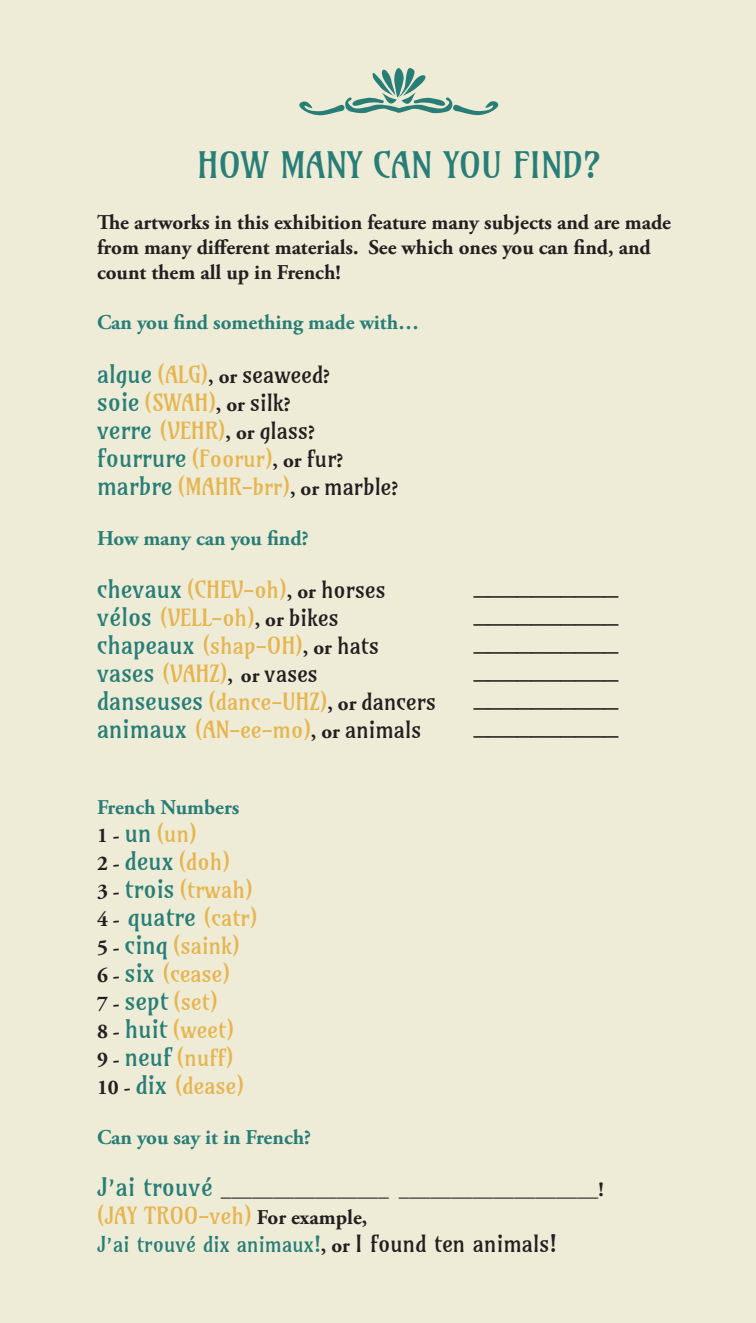
<style>
.page{position:relative;width:756px;height:1323px;background:#eeecd7}
.page>*{position:absolute;margin:0;border:0;box-sizing:border-box;transform-origin:0 0}
.t1{font:35px "Amarante";color:#287e77}
.t2{font:24.5px "Amarante";color:#231f20}
.t3{font:24.5px "Amarante";color:#287e77}
.t4{font:22.75px "Amarante";color:#e6b550}
.t5{font:22.75px "Amarante";color:#231f20}
.t6{font:700 21px/25.2px "Adobe Garamond Pro";color:#231f20}
.t7{font:700 21px "Adobe Garamond Pro";color:#287e77}
.t8{font:21px "Amarante";color:#287e77}
.s1{font-size:24.5px;color:#287e77}
.s2{color:#e6b550}
.s3{font-family:"Adobe Garamond Pro";font-weight:700;font-size:21px}
.s4{font-family:"Adobe Garamond Pro";font-weight:700;font-size:21px;color:#231f20}
.s5{color:#231f20}
.s6{font-size:22.75px;color:#e6b550}
.s7{font-size:22.75px;color:#231f20}
.s8{font-family:"Amarante";font-weight:400;font-size:24.5px;color:#287e77}
.s9{font-family:"Adobe Garamond Pro";font-weight:700;color:#231f20}
</style>
<div class="page">
<svg style="left:299px;top:68px;width:200px;height:48px"></svg>
<p class="t1" style="left:197px;top:144px;width:405px">HOW MANY CAN YOU FIND?</p>
<p class="t6" style="left:97px;top:210px;width:576px">The artworks in this exhibition feature many subjects and are made from many different materials. See which ones you can find, and count them all up in French!</p>
<p class="t7" style="left:97px;top:310px;width:324px">Can you find something made with…</p>
<p class="t5" style="left:97px;top:360px;width:235px"><span class="s1">algue</span> <span class="s2">(ALG)</span><span class="s3">, or</span> seaweed<span class="s3">?</span></p>
<p class="t4" style="left:97px;top:388px;width:195px"><span class="s1">soie</span> (SWAH)<span class="s4">, or</span> <span class="s5">silk</span><span class="s4">?</span></p>
<p class="t4" style="left:97px;top:416px;width:220px"><span class="s1">verre</span> (VEHR)<span class="s4">, or</span> <span class="s5">glass</span><span class="s4">?</span></p>
<p class="t3" style="left:97px;top:442px;width:248px">fourrure <span class="s6">(Foorur)</span><span class="s4">, or</span> <span class="s7">fur</span><span class="s4">?</span></p>
<p class="t4" style="left:97px;top:472px;width:303px"><span class="s1">marbre</span> (MAHR-brr)<span class="s4">, or</span> <span class="s5">marble</span><span class="s4">?</span></p>
<p class="t7" style="left:97px;top:526px;width:213px">How many can you find?</p>
<p class="t4" style="left:97px;top:576px;width:290px"><span class="s1">chevaux</span> (CHEV-oh)<span class="s4">, or</span> <span class="s5">horses</span></p>
<p class="t4" style="left:97px;top:604px;width:243px"><span class="s1">vélos</span> (VELL-oh)<span class="s4">, or</span> <span class="s5">bikes</span></p>
<p class="t4" style="left:97px;top:632px;width:284px"><span class="s1">chapeaux</span> (shap-OH)<span class="s4">, or</span> <span class="s5">hats</span></p>
<p class="t4" style="left:97px;top:660px;width:222px"><span class="s1">vases</span> (VAHZ)<span class="s4">, or</span> <span class="s5">vases</span></p>
<p class="t4" style="left:97px;top:688px;width:341px"><span class="s1">danseuses</span> (dance-UHZ)<span class="s4">, or</span> <span class="s5">dancers</span></p>
<p class="t4" style="left:97px;top:716px;width:326px"><span class="s1">animaux</span> (AN-ee-mo)<span class="s4">, or</span> <span class="s5">animals</span></p>
<p class="t2" style="left:474px;top:571px;width:146px">__________</p>
<p class="t2" style="left:474px;top:599px;width:146px">__________</p>
<p class="t2" style="left:474px;top:627px;width:146px">__________</p>
<p class="t2" style="left:474px;top:655px;width:146px">__________</p>
<p class="t2" style="left:474px;top:683px;width:146px">__________</p>
<p class="t2" style="left:474px;top:711px;width:146px">__________</p>
<p class="t7" style="left:97px;top:795px;width:144px">French Numbers</p>
<p class="t4" style="left:97px;top:819px;width:101px"><span class="s4">1 -</span> <span class="s1">un</span> (un)</p>
<p class="t4" style="left:97px;top:847px;width:135px"><span class="s4">2 -</span> <span class="s1">deux</span> (doh)</p>
<p class="t4" style="left:97px;top:875px;width:157px"><span class="s4">3 -</span> <span class="s1">trois</span> (trwah)</p>
<p class="t3" style="left:97px;top:902px;width:162px"><span class="s4">4 -</span> quatre <span class="s6">(catr)</span></p>
<p class="t4" style="left:97px;top:931px;width:144px"><span class="s4">5 -</span> <span class="s1">cinq</span> (saink)</p>
<p class="t4" style="left:97px;top:959px;width:135px"><span class="s4">6 -</span> <span class="s1">six</span> (cease)</p>
<p class="t4" style="left:97px;top:987px;width:122px"><span class="s4">7 -</span> <span class="s1">sept</span> (set)</p>
<p class="t4" style="left:97px;top:1015px;width:138px"><span class="s4">8 -</span> <span class="s1">huit</span> (weet)</p>
<p class="t4" style="left:97px;top:1043px;width:138px"><span class="s4">9 -</span> <span class="s1">neuf</span> (nuff)</p>
<p class="t4" style="left:97px;top:1071px;width:149px"><span class="s4">10 -</span> <span class="s1">dix</span> (dease)</p>
<p class="t7" style="left:97px;top:1125px;width:216px">Can you say it in French?</p>
<p class="t6" style="left:97px;top:1177px;width:508px"><span class="s8">J’ai trouvé</span> ________________ ___________________!</p>
<p class="t4" style="left:97px;top:1201px;width:272px">(JAY TROO-veh) <span class="s4">For example,</span></p>
<p class="t8" style="left:97px;top:1231px;width:461px">J’ai trouvé dix animaux!<span class="s9">, or</span> <span class="s7">I found ten animals!</span></p>
</div>
